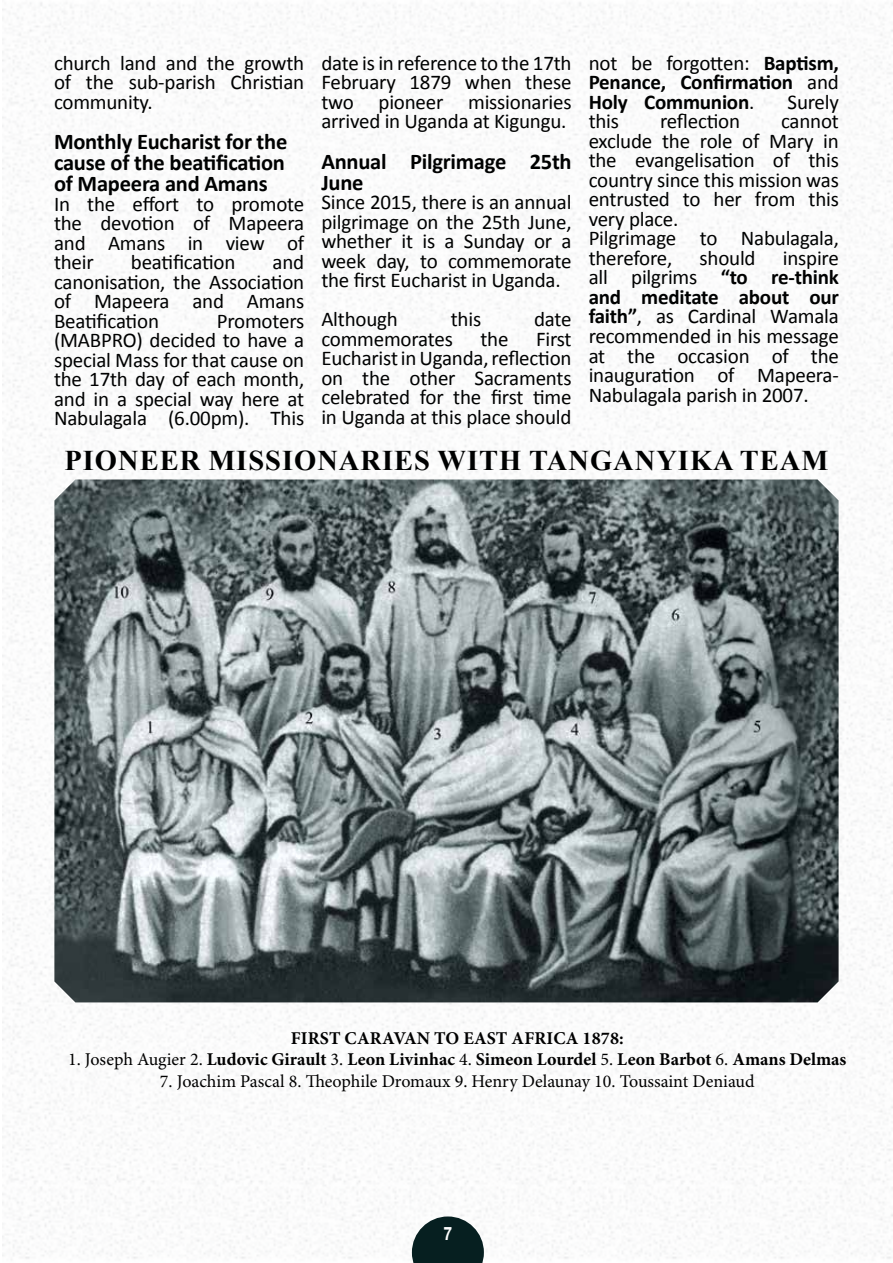
<style>
.page{position:relative;width:893px;height:1263px;background:#fff}
.page>*{position:absolute;margin:0;border:0;box-sizing:border-box;transform-origin:0 0}
.t1{font:700 28.5px "Times New Roman";letter-spacing:.035em;color:#000101}
.t2{font:700 22.5px/21px "Calibri";letter-spacing:-.01em;color:#000101;text-align:justify}
.t3{font:21px/19.5px "Calibri";letter-spacing:-.01em;color:#000101;text-align:justify}
.t4{font:700 21px/19.5px "Calibri";letter-spacing:-.01em;color:#000101;text-align:justify}
.t5{font:700 18px "Minion Pro";color:#000}
.t6{font:18px "Minion Pro";color:#000}
.t7{font:700 condensed 18px "Helvetica";color:#fff}
.s1{font-weight:400}
.s2{font-weight:700}
</style>
<div class="page">
<svg style="left:412px;top:1216px;width:72px;height:47px"></svg>
<img style="left:54px;top:479px;width:785px;height:523px">
<p class="t4" style="left:589px;top:53px;width:252px"><span class="s1">not be forgotten:</span> Baptism, Penance, Confirmation <span class="s1">and </span>Holy Communion<span class="s1">.</span></p>
<p class="t3" style="left:54px;top:53px;width:252px">church land and the growth of the sub-parish Christian community.</p>
<p class="t2" style="left:54px;top:131px;width:235px">Monthly Eucharist for the cause of the beatification of Mapeera and Amans</p>
<p class="t3" style="left:54px;top:194px;width:252px">In the effort to promote the devotion of Mapeera and Amans in view of their</p>
<p class="t3" style="left:321px;top:53px;width:252px">date is in reference to the 17th February 1879 when these two pioneer missionaries arrived in Uganda at Kigungu.</p>
<p class="t2" style="left:321px;top:151px;width:252px">Annual Pilgrimage 25th<br>June</p>
<p class="t3" style="left:321px;top:193px;width:252px">Since 2015, there is an annual pilgrimage on the 25th June, whether it is a Sunday or a week day, to commemorate the first Eucharist in Uganda.</p>
<p class="t3" style="left:321px;top:310px;width:78px">Although</p>
<p class="t3" style="left:451px;top:310px;width:32px">this</p>
<p class="t3" style="left:534px;top:310px;width:39px">date</p>
<p class="t3" style="left:321px;top:329px;width:133px">commemorates</p>
<p class="t3" style="left:480px;top:329px;width:30px">the</p>
<p class="t3" style="left:787px;top:92px;width:53px">Surely</p>
<p class="t3" style="left:589px;top:112px;width:32px">this</p>
<p class="t3" style="left:660px;top:112px;width:82px">reflection</p>
<p class="t3" style="left:589px;top:112px;width:252px;text-align:left;text-indent:192px">cannot exclude the role of Mary in the evangelisation of this country since this mission was entrusted to her from this very place.<br>Pilgrimage to Nabulagala, therefore,</p>
<p class="t3" style="left:699px;top:248px;width:58px">should</p>
<p class="t3" style="left:589px;top:248px;width:252px;text-indent:194px">inspire all pilgrims <span class="s2">“to re-think and meditate about our faith”</span>, as Cardinal Wamala recommended in his message at the occasion of the inauguration of Mapeera-Nabulagala parish in 2007.</p>
<p class="t3" style="left:131px;top:253px;width:106px">beatification</p>
<p class="t3" style="left:54px;top:253px;width:252px;text-indent:219px">and canonisation, the Association of Mapeera and Amans Beatification</p>
<p class="t3" style="left:54px;top:311px;width:252px;text-indent:163px">Promoters (MABPRO) decided to have a special Mass for that cause on the 17th day of each month, and in a special way here at Nabulagala (6.00pm). This</p>
<h1 class="t1" style="left:64px;top:440px;width:765px">PIONEER MISSIONARIES WITH TANGANYIKA TEAM</h1>
<p class="t3" style="left:321px;top:329px;width:252px;text-indent:215px">First Eucharist in Uganda, reflection on the other Sacraments celebrated for the first time in Uganda at this place should</p>
<p class="t5" style="left:291px;top:1027px;width:335px">FIRST CARAVAN TO EAST AFRICA 1878:</p>
<p class="t5" style="left:68px;top:1049px;width:780px"><span class="s1">1. Joseph Augier 2.</span> Ludovic Girault <span class="s1">3.</span> Leon Livinhac <span class="s1">4.</span> Simeon Lourdel <span class="s1">5.</span> Leon Barbot <span class="s1">6.</span> Amans Delmas</p>
<p class="t6" style="left:160px;top:1070px;width:596px">7. Joachim Pascal 8. Theophile Dromaux 9. Henry Delaunay 10. Toussaint Deniaud</p>
<p class="t7" style="left:444px;top:1223px;width:10px">7</p>
</div>
